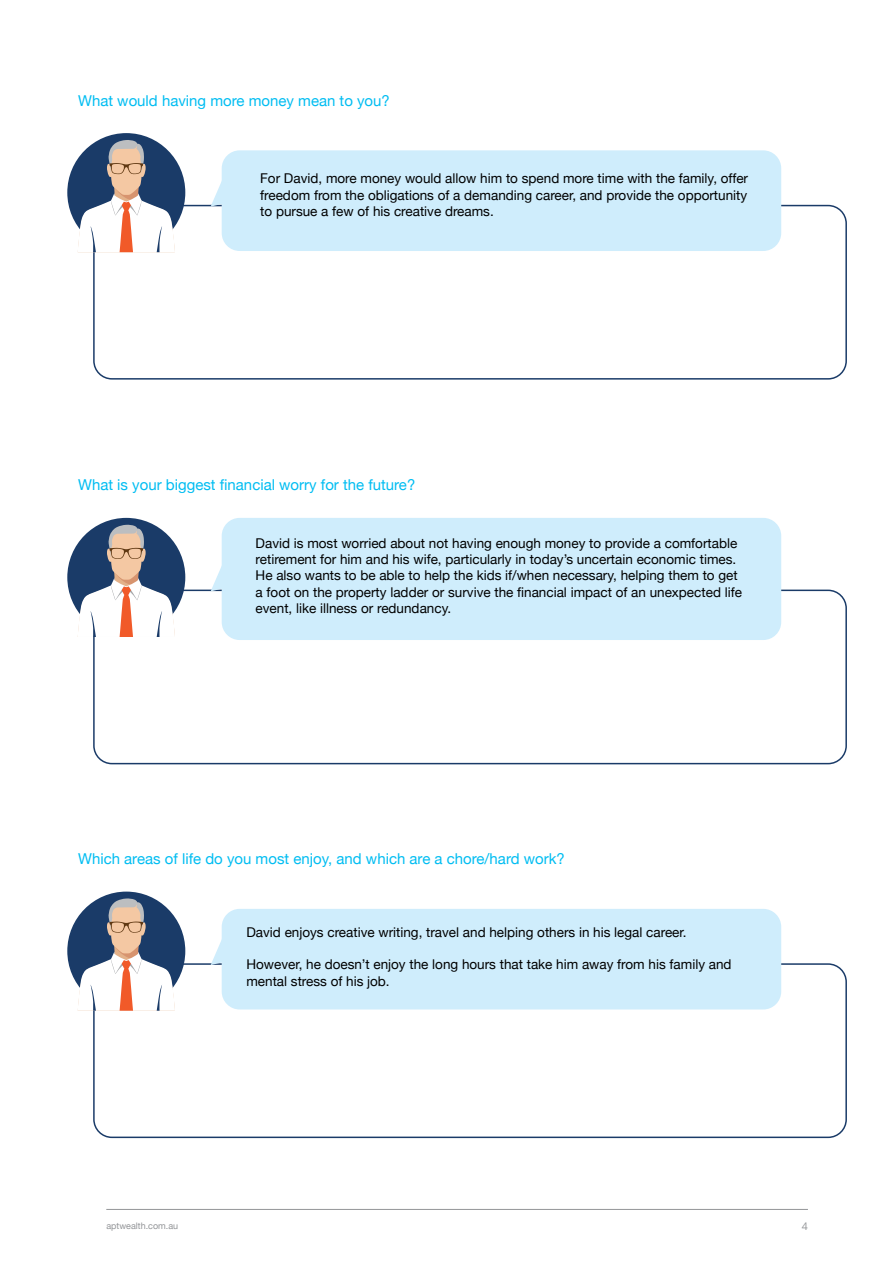
<style>
.page{position:relative;width:893px;height:1263px;background:#fff}
.page>*{position:absolute;margin:0;border:0;box-sizing:border-box;transform-origin:0 0}
.t1{font:15px "Helvetica Neue";color:#00bdf2}
.t2{font:13.5px/16.2px "Helvetica Neue";color:#000}
.t3{font:10.5px "Open Sans";color:#939598}
.t4{font:9px "Helvetica Neue";color:#939598}
</style>
<div class="page">
<hr style="left:106px;top:1209px;width:702px;height:1px;background:#939598">
<div style="left:93px;top:205px;width:754px;height:175px;border:2px solid #1a3b68;border-radius:18px"></div>
<div style="left:93px;top:590px;width:754px;height:174px;border:2px solid #1a3b68;border-radius:18px"></div>
<div style="left:93px;top:963px;width:754px;height:175px;border:2px solid #1a3b68;border-radius:18px"></div>
<div style="left:222px;top:150px;width:559px;height:101px;background:#cfedfc;border-radius:18px"></div>
<svg style="left:211px;top:166px;width:11px;height:41px"></svg>
<div style="left:67px;top:133px;width:118px;height:119px;background:#1a3b68;border-radius:50%"></div>
<svg style="left:78px;top:140px;width:97px;height:112px"></svg>
<div style="left:222px;top:518px;width:559px;height:122px;background:#cfedfc;border-radius:18px"></div>
<svg style="left:211px;top:549px;width:11px;height:42px"></svg>
<div style="left:67px;top:518px;width:118px;height:119px;background:#1a3b68;border-radius:50%"></div>
<svg style="left:78px;top:525px;width:97px;height:112px"></svg>
<div style="left:222px;top:909px;width:559px;height:100px;background:#cfedfc;border-radius:18px"></div>
<svg style="left:211px;top:922px;width:12px;height:43px"></svg>
<div style="left:67px;top:891px;width:118px;height:119px;background:#1a3b68;border-radius:50%"></div>
<svg style="left:78px;top:898px;width:97px;height:113px"></svg>
<p class="t1" style="left:78px;top:91px;width:313px">What would having more money mean to you?</p>
<p class="t2" style="left:260px;top:170px;width:489px;text-align:justify">For David, more money would allow him to spend more time with the family, offer freedom from the obligations of a demanding career, and provide the opportunity to pursue a few of his creative dreams.</p>
<p class="t1" style="left:78px;top:476px;width:339px">What is your biggest financial worry for the future?</p>
<p class="t2" style="left:256px;top:535px;width:488px">David is most worried about not having enough money to provide a comfortable retirement for him and his wife, particularly in today’s uncertain economic times.<br>He also wants to be able to help the kids if/when necessary, helping them to get a foot on the property ladder or survive the financial impact of an unexpected life event, like illness or redundancy.</p>
<p class="t1" style="left:78px;top:850px;width:488px">Which areas of life do you most enjoy, and which are a chore/hard work?</p>
<p class="t2" style="left:246px;top:924px;width:442px">David enjoys creative writing, travel and helping others in his legal career.</p>
<p class="t2" style="left:246px;top:956px;width:487px">However, he doesn’t enjoy the long hours that take him away from his family and mental stress of his job.</p>
<p class="t4" style="left:106px;top:1220px;width:73px">aptwealth.com.au</p>
<p class="t3" style="left:802px;top:1219px;width:8px">4</p>
</div>
